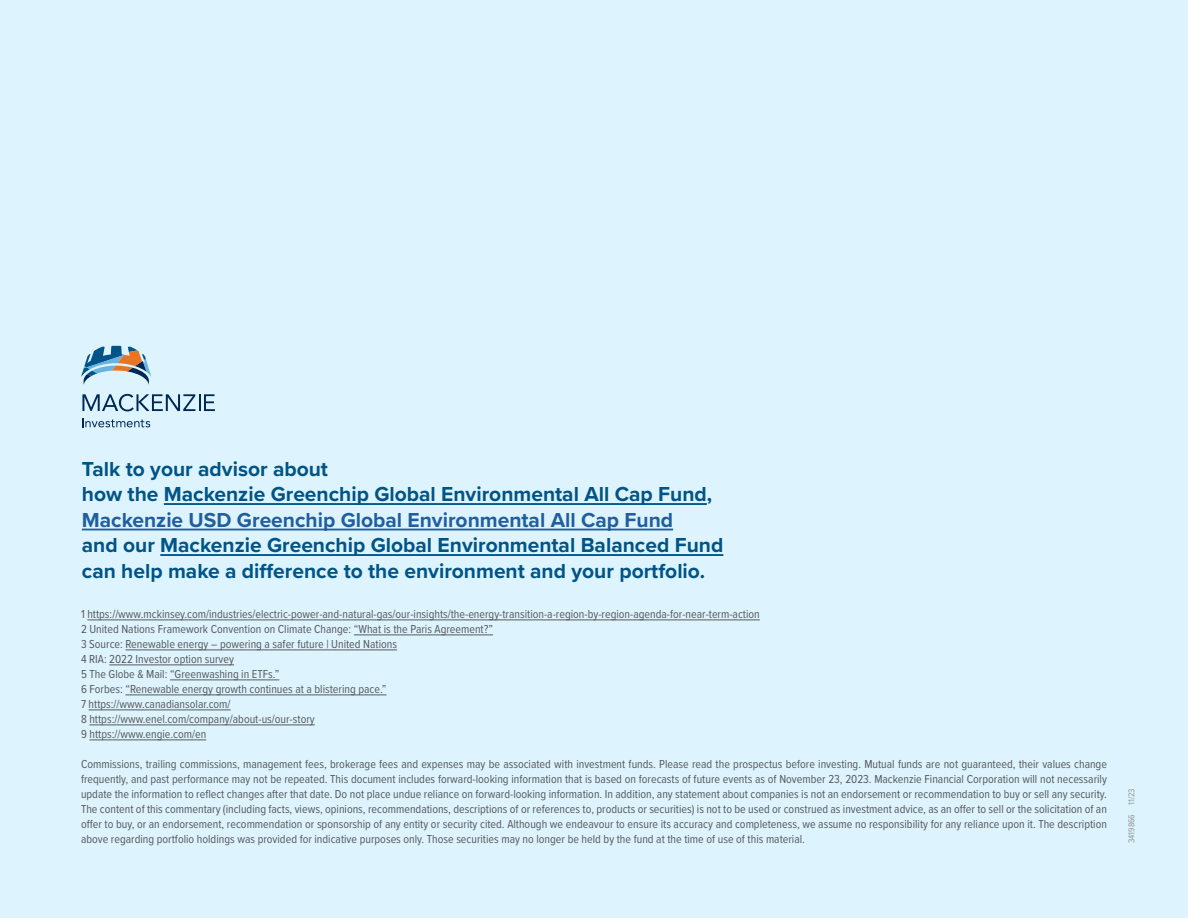
<style>
.page{position:relative;width:1188px;height:918px;background:#ddf4ff}
.page>*{position:absolute;margin:0;border:0;box-sizing:border-box;transform-origin:0 0}
.CTA{font:700 21px/25.5px "Proxima Nova";color:#005486}
.legal{font:12px/15px "Proxima Nova Cond";color:#58595b;text-align:justify}
.t1{font:9px "Proxima Nova Cond";color:#939598}
.s1{color:#215e9e}
</style>
<div class="page">
<svg style="left:81px;top:346px;width:70px;height:39px"></svg>
<svg style="left:82px;top:394px;width:133px;height:17px"></svg>
<svg style="left:83px;top:418px;width:67px;height:9px"></svg>
<hr style="left:164px;top:503px;width:543px;height:2px;background:#005486">
<hr style="left:82px;top:529px;width:591px;height:1px;background:#215e9e">
<hr style="left:160px;top:554px;width:563px;height:2px;background:#005486">
<hr style="left:87px;top:620px;width:673px;height:1px;background:#58595b">
<hr style="left:354px;top:635px;width:139px;height:1px;background:#58595b">
<hr style="left:125px;top:650px;width:272px;height:1px;background:#58595b">
<hr style="left:109px;top:665px;width:125px;height:1px;background:#58595b">
<hr style="left:170px;top:680px;width:109px;height:1px;background:#58595b">
<hr style="left:125px;top:695px;width:261px;height:1px;background:#58595b">
<hr style="left:89px;top:710px;width:142px;height:1px;background:#58595b">
<hr style="left:89px;top:725px;width:226px;height:1px;background:#58595b">
<hr style="left:89px;top:740px;width:117px;height:1px;background:#58595b">
<p class="CTA" style="left:82px;top:455px;width:643px">Talk to your advisor about<br>how the Mackenzie Greenchip Global Environmental All Cap Fund, <span class="s1">Mackenzie USD Greenchip Global Environmental All Cap Fund<br></span>and our Mackenzie Greenchip Global Environmental Balanced Fund can help make a difference to the environment and your portfolio.</p>
<p class="legal" style="left:81px;top:606px;width:680px">1 https://www.mckinsey.com/industries/electric-power-and-natural-gas/our-insights/the-energy-transition-a-region-by-region-agenda-for-near-term-action</p>
<p class="legal" style="left:81px;top:621px;width:414px">2 United Nations Framework Convention on Climate Change: “What is the Paris Agreement?”</p>
<p class="legal" style="left:81px;top:636px;width:318px">3 Source: Renewable energy – powering a safer future | United Nations</p>
<p class="legal" style="left:81px;top:651px;width:155px">4 RIA: 2022 Investor option survey</p>
<p class="legal" style="left:81px;top:666px;width:200px">5 The Globe &amp; Mail: “Greenwashing in ETFs.”</p>
<p class="legal" style="left:81px;top:681px;width:307px">6 Forbes: “Renewable energy growth continues at a blistering pace.”</p>
<p class="legal" style="left:81px;top:696px;width:151px">7 https://www.canadiansolar.com/</p>
<p class="legal" style="left:81px;top:711px;width:235px">8 https://www.enel.com/company/about-us/our-story</p>
<p class="legal" style="left:81px;top:726px;width:127px">9 https://www.engie.com/en</p>
<p class="legal" style="left:81px;top:756px;width:1028px">Commissions, trailing commissions, management fees, brokerage fees and expenses may be associated with investment funds. Please read the prospectus before investing. Mutual funds are not guaranteed, their values change frequently, and past performance may not be repeated. This document includes forward-looking information that is based on forecasts of future events as of November 23, 2023. Mackenzie Financial Corporation will not necessarily update the information to reflect changes after that date. Do not place undue reliance on forward-looking information. In addition, any statement about companies is not an endorsement or recommendation to buy or sell any security.<br>The content of this commentary (including facts, views, opinions, recommendations, descriptions of or references to, products or securities) is not to be used or construed as investment advice, as an offer to sell or the solicitation of an offer to buy, or an endorsement, recommendation or sponsorship of any entity or security cited. Although we endeavour to ensure its accuracy and completeness, we assume no responsibility for any reliance upon it. The description above regarding portfolio holdings was provided for indicative purposes only. Those securities may no longer be held by the fund at the time of use of this material.</p>
<p class="t1" style="left:1125px;top:843px;width:56px;rotate:-90deg">3419866 11/23</p>
</div>
